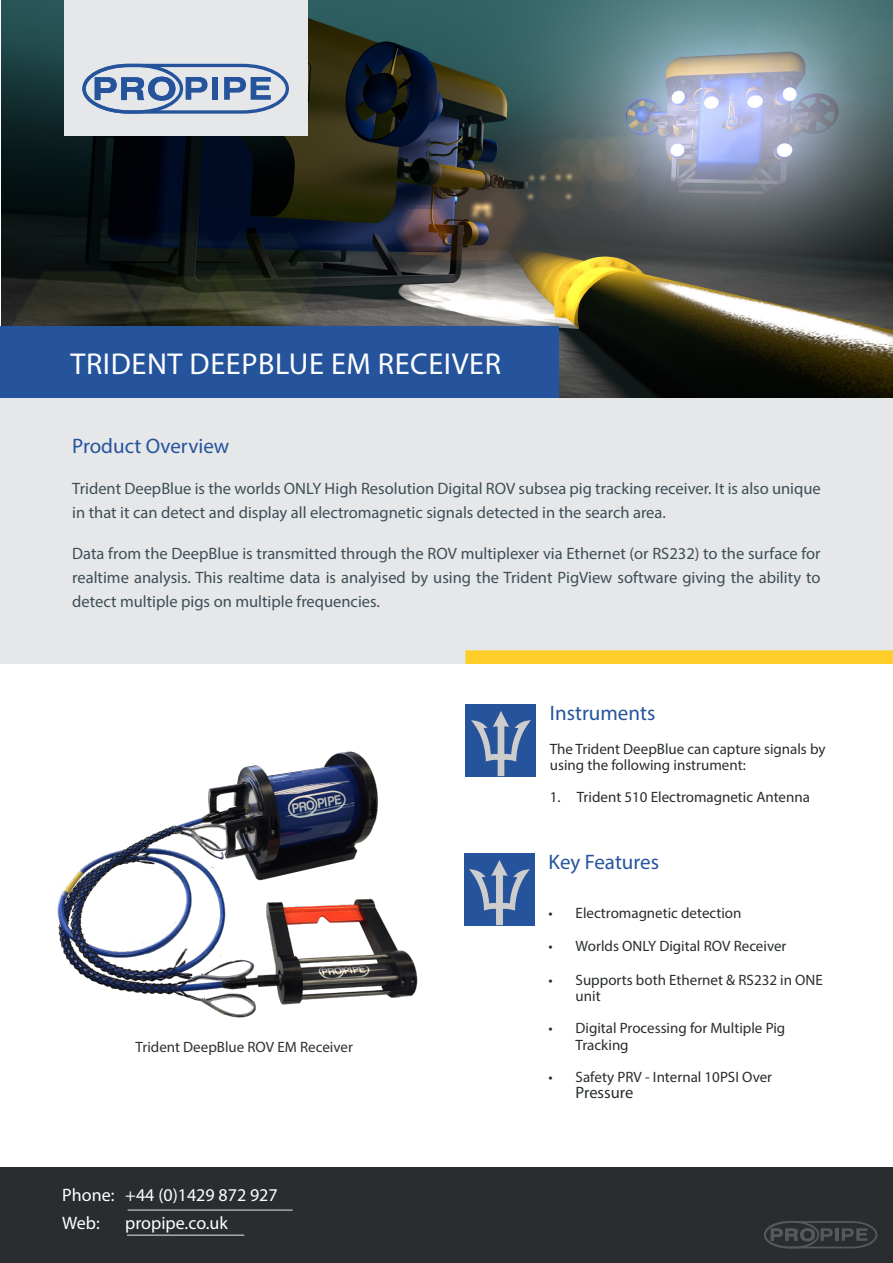
<style>
.page{position:relative;width:893px;height:1263px;background:#fff}
.page>*{position:absolute;margin:0;border:0;box-sizing:border-box;transform-origin:0 0}
.t1{font:30.3px "Myriad Pro";letter-spacing:.02em;color:#fff}
.PP-DS-INTRODUCTION{font:21px "Myriad Pro";color:#25549d}
.PP-DS-SubHeaders{font:21px "Myriad Pro";color:#25549d}
.t2{font:18px "Myriad Pro";color:#fff}
.PP-DS-INTRODUCTION-2{font:16.5px/24px "Myriad Pro";color:#3e4f57}
.t3{font:16.5px "Myriad Pro";color:#292d2f}
.PP-DS-INTRODUCTION-3{font:15px/16.5px "Myriad Pro";color:#292d2f}
.t4{font:15px "Myriad Pro";color:#312f30}
</style>
<div class="page">
<img style="left:1px;top:0;width:892px;height:398px">
<div style="left:0;top:1168px;width:893px;height:95px;background:#292d2f"></div>
<hr style="left:128px;top:1210px;width:165px;height:1px;background:#e6e7e9">
<hr style="left:127px;top:1235px;width:117px;height:1px;background:#e6e7e9">
<svg style="left:764px;top:1221px;width:113px;height:27px"></svg>
<div style="left:0;top:326px;width:558px;height:72px;background:#25549d"></div>
<div style="left:64px;top:0;width:244px;height:136px;background:#e6e7e9"></div>
<svg style="left:82px;top:64px;width:207px;height:50px"></svg>
<div style="left:0;top:398px;width:893px;height:266px;background:#e6e7e9"></div>
<div style="left:466px;top:651px;width:426px;height:12px;background:#fecd29"></div>
<div style="left:465px;top:650px;width:428px;height:14px;border:2px solid #fecd29"></div>
<div style="left:465px;top:705px;width:71px;height:72px;background:#25549d"></div>
<img style="left:471px;top:711px;width:60px;height:66px">
<div style="left:464px;top:853px;width:71px;height:72px;background:#25549d"></div>
<img style="left:469px;top:860px;width:61px;height:65px">
<img style="left:57px;top:751px;width:361px;height:267px">
<p class="t1" style="left:70px;top:345px;width:432px">TRIDENT DEEPBLUE EM RECEIVER</p>
<p class="PP-DS-SubHeaders" style="left:72px;top:433px;width:159px">Product Overview</p>
<p class="PP-DS-INTRODUCTION-2" style="left:72px;top:477px;width:750px">Trident DeepBlue is the worlds ONLY High Resolution Digital ROV subsea pig tracking receiver. It is also unique in that it can detect and display all electromagnetic signals detected in the search area.</p>
<p class="PP-DS-INTRODUCTION-2" style="left:72px;top:542px;width:750px;text-align:justify">Data from the DeepBlue is transmitted through the ROV multiplexer via Ethernet (or RS232) to the surface for realtime analysis. This realtime data is analyised by using the Trident PigView software giving the ability to detect multiple pigs on multiple frequencies.</p>
<p class="t4" style="left:136px;top:1037px;width:219px">Trident DeepBlue ROV EM Receiver</p>
<p class="t2" style="left:62px;top:1183px;width:217px">Phone: +44 (0)1429 872 927</p>
<p class="t2" style="left:62px;top:1212px;width:39px">Web:</p>
<p class="t2" style="left:125px;top:1212px;width:104px">propipe.co.uk</p>
<p class="PP-DS-INTRODUCTION" style="left:550px;top:700px;width:107px">Instruments</p>
<p class="PP-DS-INTRODUCTION-3" style="left:550px;top:740px;width:277px">The Trident DeepBlue can capture signals by using the following instrument:</p>
<p class="PP-DS-INTRODUCTION-3" style="left:550px;top:789px;width:262px">1. Trident 510 Electromagnetic Antenna</p>
<p class="PP-DS-INTRODUCTION" style="left:549px;top:849px;width:112px">Key Features</p>
<p class="PP-DS-INTRODUCTION-3" style="left:549px;top:904px;width:194px">• Electromagnetic detection</p>
<p class="PP-DS-INTRODUCTION-3" style="left:549px;top:938px;width:239px">• Worlds ONLY Digital ROV Receiver</p>
<p class="PP-DS-INTRODUCTION-3" style="left:576px;top:971px;width:249px;text-indent:-27px">• Supports both Ethernet &amp; RS232 in ONE unit</p>
<p class="PP-DS-INTRODUCTION-3" style="left:576px;top:1020px;width:211px;text-indent:-27px">• Digital Processing for Multiple Pig<br>Tracking</p>
<p class="PP-DS-INTRODUCTION-3" style="left:549px;top:1068px;width:225px">• Safety PRV - Internal 10PSI Over</p>
<p class="t3" style="left:576px;top:1082px;width:59px">Pressure</p>
</div>
